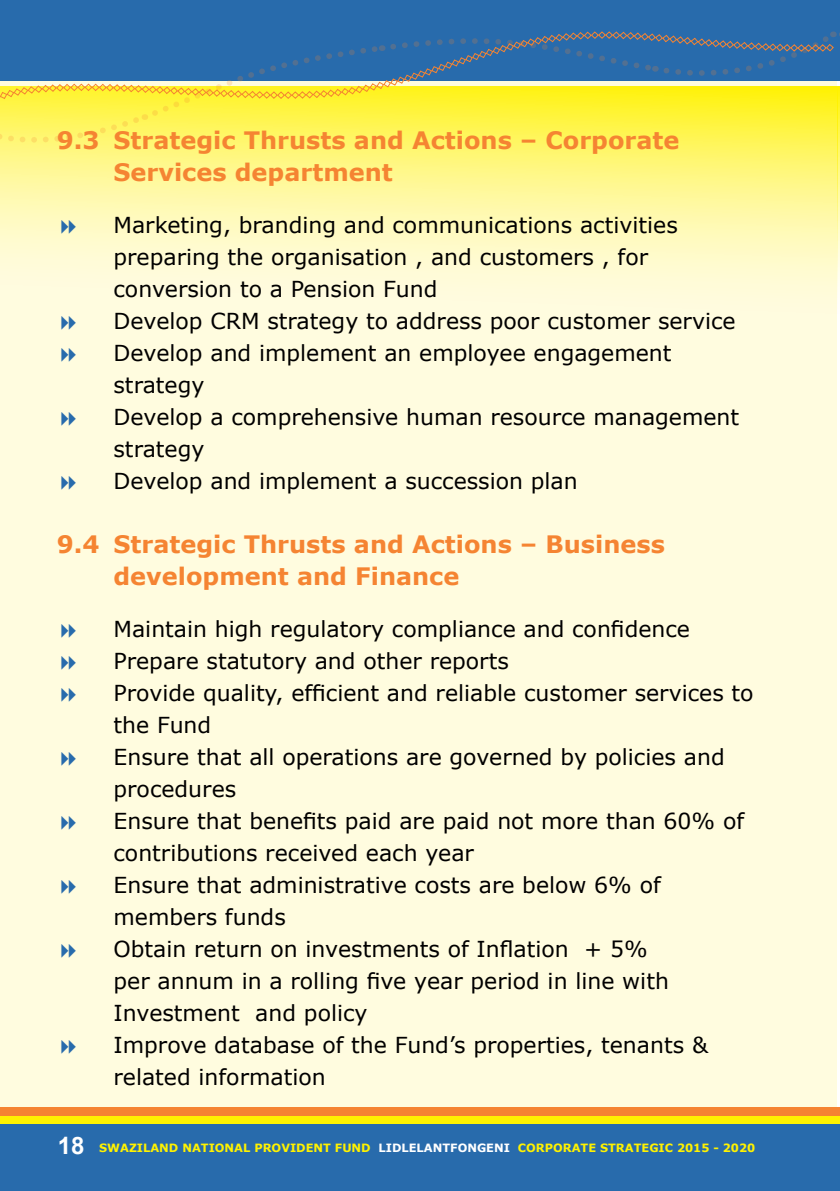
<style>
.page{position:relative;width:840px;height:1191px;background:#fff}
.page>*{position:absolute;margin:0;border:0;box-sizing:border-box;transform-origin:0 0}
.t1{font:700 24px/32px "Verdana";color:#f58432}
.t2{font:22px/32px "Verdana";color:#000}
.t3{font:700 11.4px "Verdana";color:#fff200}
.s1{font-family:"Arial";font-size:24px;color:#fff}
.s2{color:#fff}
</style>
<div class="page">
<div style="left:0;top:0;width:836px;height:1191px;background:#fffcdf"></div>
<svg style="left:0;top:145px;width:836px;height:136px"></svg>
<div style="left:0;top:0;width:837px;height:80px;background:#286bac"></div>
<hr style="left:836px;top:86px;width:3px;height:315px;background:#fff200">
<hr style="left:836px;top:0;width:3px;height:80px;background:#286bac">
<div style="left:0;top:1123px;width:839px;height:68px;background:#286bac"></div>
<div style="left:0;top:1115px;width:839px;height:8px;background:#fff200"></div>
<div style="left:0;top:1107px;width:839px;height:8px;background:#f58432"></div>
<svg style="left:0;top:30px;width:840px;height:115px"></svg>
<svg style="left:61px;top:219px;width:15px;height:14px"></svg>
<p class="t1" style="left:113px;top:123px;width:567px;text-indent:-57px">9.3 Strategic Thrusts and Actions – Corporate<br>Services department</p>
<p class="t2" style="left:113px;top:208px;width:627px">Marketing, branding and communications activities preparing the organisation , and customers , for conversion to a Pension Fund<br>Develop CRM strategy to address poor customer service Develop and implement an employee engagement strategy<br>Develop a comprehensive human resource management strategy<br>Develop and implement a succession plan</p>
<p class="t1" style="left:113px;top:527px;width:552px;text-indent:-57px">9.4 Strategic Thrusts and Actions – Business development and Finance</p>
<p class="t2" style="left:113px;top:612px;width:641px">Maintain high regulatory compliance and confidence Prepare statutory and other reports<br>Provide quality, efficient and reliable customer services to the Fund<br>Ensure that all operations are governed by policies and procedures<br>Ensure that benefits paid are paid not more than 60% of contributions received each year<br>Ensure that administrative costs are below 6% of members funds<br>Obtain return on investments of Inflation + 5%<br>per annum in a rolling five year period in line with Investment and policy<br>Improve database of the Fund’s properties, tenants &amp; related information</p>
<p class="t3" style="left:58px;top:1140px;width:698px"><span class="s1">18</span> SWAZILAND NATIONAL PROVIDENT FUND <span class="s2">LIDLELANTFONGENI</span> CORPORATE STRATEGIC 2015 - 2020</p>
</div>
